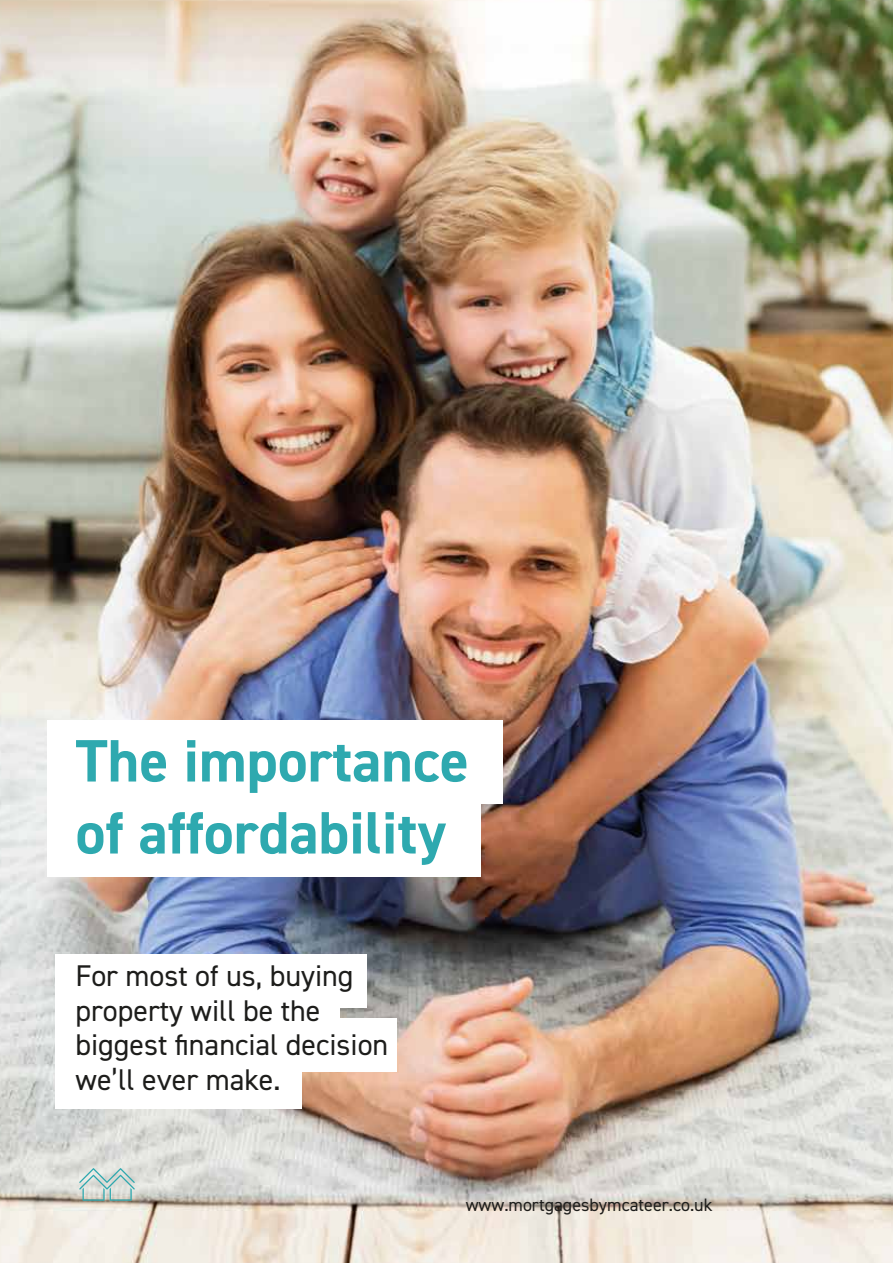
<style>
.page{position:relative;width:893px;height:1263px;background:#fff}
.page>*{position:absolute;margin:0;border:0;box-sizing:border-box;transform-origin:0 0}
.t1{font:700 60px/72px "DIN2014";color:#2ea9af}
.t2{font:30px/34.5px "DIN2014";color:#1d1d1b}
.t3{font:18px "DIN2014";color:#1e1e1c}
</style>
<div class="page">
<img style="left:0;top:0;width:893px;height:1263px">
<div style="left:47px;top:720px;width:456px;height:84px;background:#fff"></div>
<div style="left:47px;top:793px;width:434px;height:84px;background:#fff"></div>
<div style="left:55px;top:954px;width:311px;height:53px;background:#fff"></div>
<div style="left:55px;top:991px;width:284px;height:54px;background:#fff"></div>
<div style="left:55px;top:1018px;width:341px;height:53px;background:#fff"></div>
<div style="left:55px;top:1056px;width:247px;height:53px;background:#fff"></div>
<svg style="left:79px;top:1168px;width:56px;height:33px"></svg>
<h1 class="t1" style="left:76px;top:727px;width:395px">The importance of affordability</h1>
<p class="t2" style="left:76px;top:960px;width:314px">For most of us, buying property will be the biggest financial decision we’ll ever make.</p>
<p class="t3" style="left:466px;top:1196px;width:248px">www.mortgagesbymcateer.co.uk</p>
</div>
